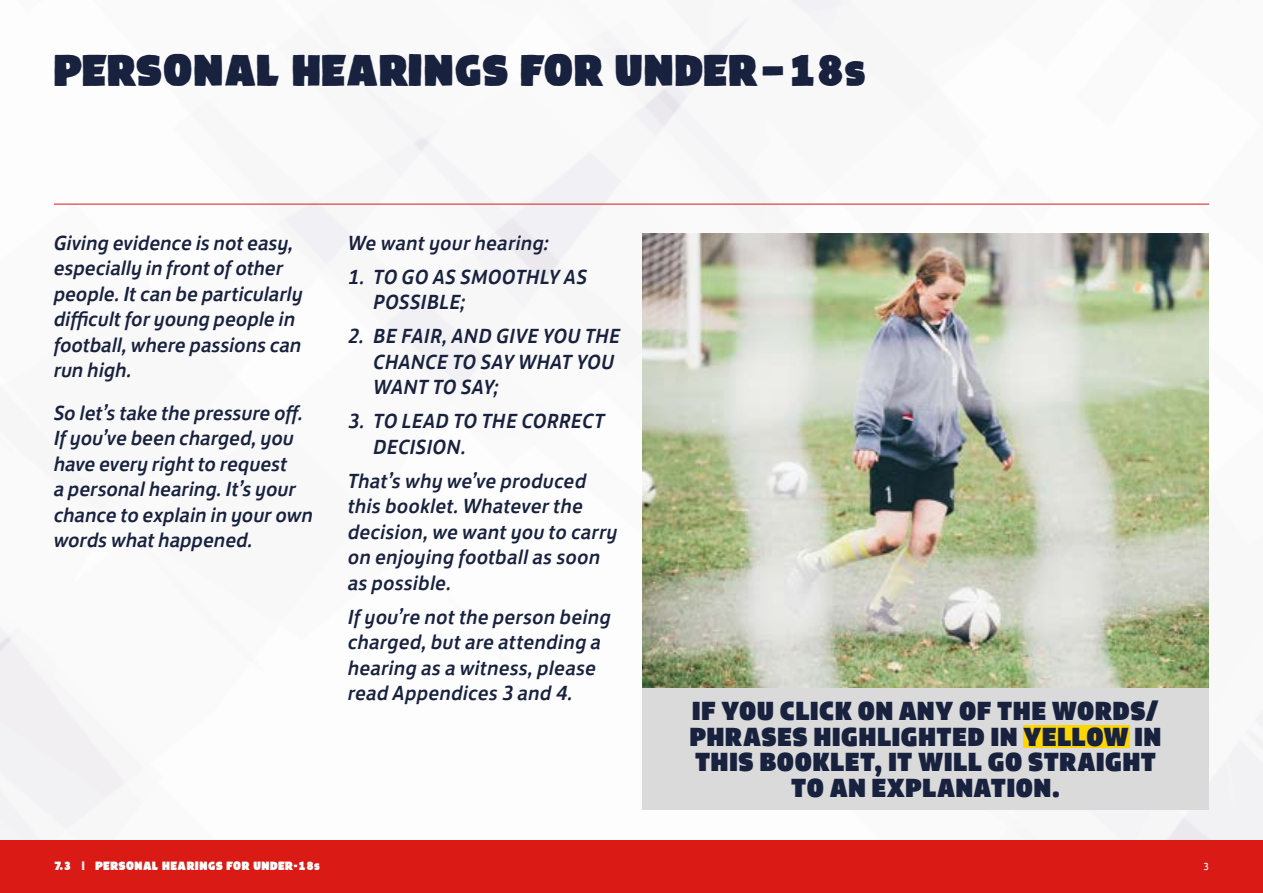
<style>
.page{position:relative;width:1263px;height:893px;background:#fff}
.page>*{position:absolute;margin:0;border:0;box-sizing:border-box;transform-origin:0 0}
.t1{font:39px "FA Brush";color:#18223e}
.t2{font:27px/25.5px "FS Jack Poster";letter-spacing:.005em;color:#18223e;text-align:center}
.t3{font:italic 500 21px/25.5px "FS Jack";color:#18223e}
.t4{font:10.5px "FA Brush";letter-spacing:.03em;color:#fff}
.t5{font:10.5px "FS Jack";color:#fff}
</style>
<div class="page">
<img style="left:0;top:0;width:1263px;height:840px">
<img style="left:642px;top:234px;width:567px;height:454px">
<div style="left:642px;top:688px;width:567px;height:121px;background:#dadada"></div>
<div style="left:1023px;top:725px;width:106px;height:22px;background:#ffd600"></div>
<hr style="left:54px;top:204px;width:1155px;height:1px;background:#da1a15">
<div style="left:0;top:840px;width:1263px;height:53px;background:#da1a15"></div>
<h1 class="t1" style="left:54px;top:54px;width:814px">PERSONAL HEARINGS FOR UNDER-18s</h1>
<p class="t3" style="left:54px;top:228px;width:251px">Giving evidence is not easy, especially in front of other people. It can be particularly difficult for young people in football, where passions can run high.</p>
<p class="t3" style="left:54px;top:398px;width:261px">So let’s take the pressure off.<br>If you’ve been charged, you have every right to request<br>a personal hearing. It’s your chance to explain in your own words what happened.</p>
<p class="t3" style="left:348px;top:228px;width:202px">We want your hearing:</p>
<p class="t3" style="left:374px;top:262px;width:215px;text-indent:-26px">1. TO GO AS SMOOTHLY AS<br>POSSIBLE;</p>
<p class="t3" style="left:374px;top:322px;width:249px;text-indent:-26px">2. BE FAIR, AND GIVE YOU THE<br>CHANCE TO SAY WHAT YOU<br>WANT TO SAY;</p>
<p class="t3" style="left:374px;top:407px;width:233px;text-indent:-26px">3. TO LEAD TO THE CORRECT<br>DECISION.</p>
<p class="t3" style="left:348px;top:466px;width:271px">That’s why we’ve produced this booklet. Whatever the decision, we want you to carry on enjoying football as soon as possible.</p>
<p class="t3" style="left:348px;top:602px;width:265px">If you’re not the person being charged, but are attending a hearing as a witness, please read Appendices 3 and 4.</p>
<p class="t2" style="left:689px;top:697px;width:473px">IF YOU CLICK ON ANY OF THE WORDS/<br>PHRASES HIGHLIGHTED IN YELLOW IN<br>THIS BOOKLET, IT WILL GO STRAIGHT<br>TO AN EXPLANATION.</p>
<p class="t4" style="left:54px;top:862px;width:267px">7.3 | PERSONAL HEARINGS FOR UNDER-18s</p>
<p class="t5" style="left:1203px;top:858px;width:7px">3</p>
</div>
